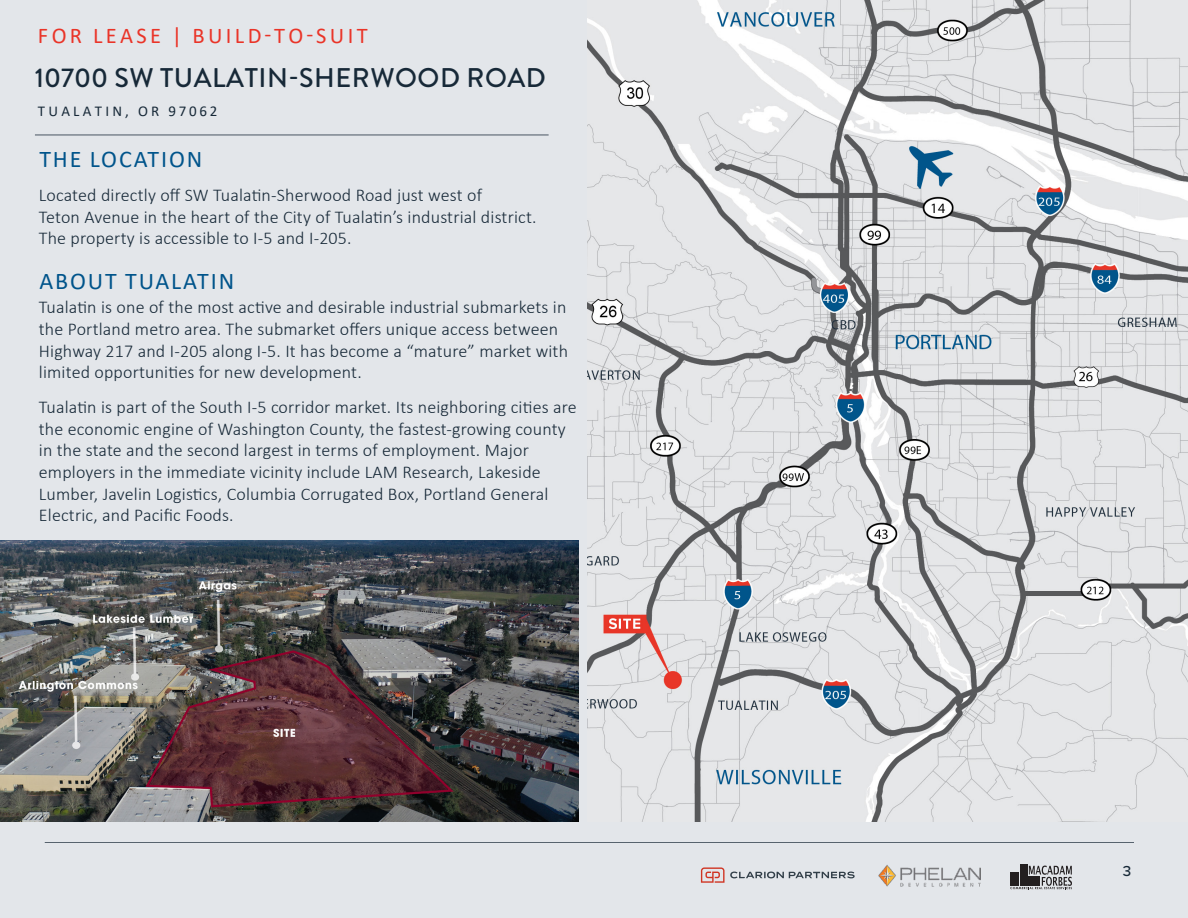
<style>
.page{position:relative;width:1188px;height:918px;background:#e3e6ea}
.page>*{position:absolute;margin:0;border:0;box-sizing:border-box;transform-origin:0 0}
.t1{font:500 27px "Brandon Grotesque";letter-spacing:.02em;color:#172938}
.Summary_Title{font:24px "Calibri";letter-spacing:.08em;color:#00548b}
.t2{font:22.5px "Calibri";letter-spacing:.15em;color:#ea3428}
.Standard_Paragraph_text{font:300 18px/21.6px "Calibri";letter-spacing:.01em;color:#172938}
.t3{font:15px "Calibri";letter-spacing:.22em;color:#172938}
.t4{font:500 15px "Proxima Nova";color:#172938}
</style>
<div class="page">
<svg style="left:701px;top:867px;width:154px;height:16px"></svg>
<img style="left:878px;top:864px;width:102px;height:23px">
<div style="left:1020px;top:864px;width:7px;height:22px;background:#231f20"></div>
<svg style="left:1010px;top:866px;width:62px;height:23px"></svg>
<hr style="left:45px;top:842px;width:1089px;height:1px;background:#172938">
<hr style="left:35px;top:135px;width:514px;height:1px;background:#172938">
<img style="left:588px;top:0;width:600px;height:822px">
<img style="left:0;top:540px;width:579px;height:282px">
<p class="t2" style="left:38px;top:20px;width:331px">FOR LEASE | BUILD-TO-SUIT</p>
<h1 class="t1" style="left:35px;top:59px;width:513px">10700 SW TUALATIN-SHERWOOD ROAD</h1>
<p class="t3" style="left:38px;top:101px;width:181px">TUALATIN, OR 97062</p>
<p class="Summary_Title" style="left:39px;top:143px;width:165px">THE LOCATION</p>
<p class="Standard_Paragraph_text" style="left:39px;top:184px;width:499px">Located directly off SW Tualatin-Sherwood Road just west of<br>Teton Avenue in the heart of the City of Tualatin’s industrial district.<br>The property is accessible to I-5 and I-205.</p>
<p class="Summary_Title" style="left:39px;top:264px;width:196px">ABOUT TUALATIN</p>
<p class="Standard_Paragraph_text" style="left:39px;top:296px;width:531px">Tualatin is one of the most active and desirable industrial submarkets in the Portland metro area. The submarket offers unique access between Highway 217 and I-205 along I-5. It has become a “mature” market with limited opportunities for new development.</p>
<p class="Standard_Paragraph_text" style="left:39px;top:396px;width:539px">Tualatin is part of the South I-5 corridor market. Its neighboring cities are the economic engine of Washington County, the fastest-growing county in the state and the second largest in terms of employment. Major employers in the immediate vicinity include LAM Research, Lakeside Lumber, Javelin Logistics, Columbia Corrugated Box, Portland General Electric, and Pacific Foods.</p>
<p class="t4" style="left:1123px;top:860px;width:10px">3</p>
</div>
